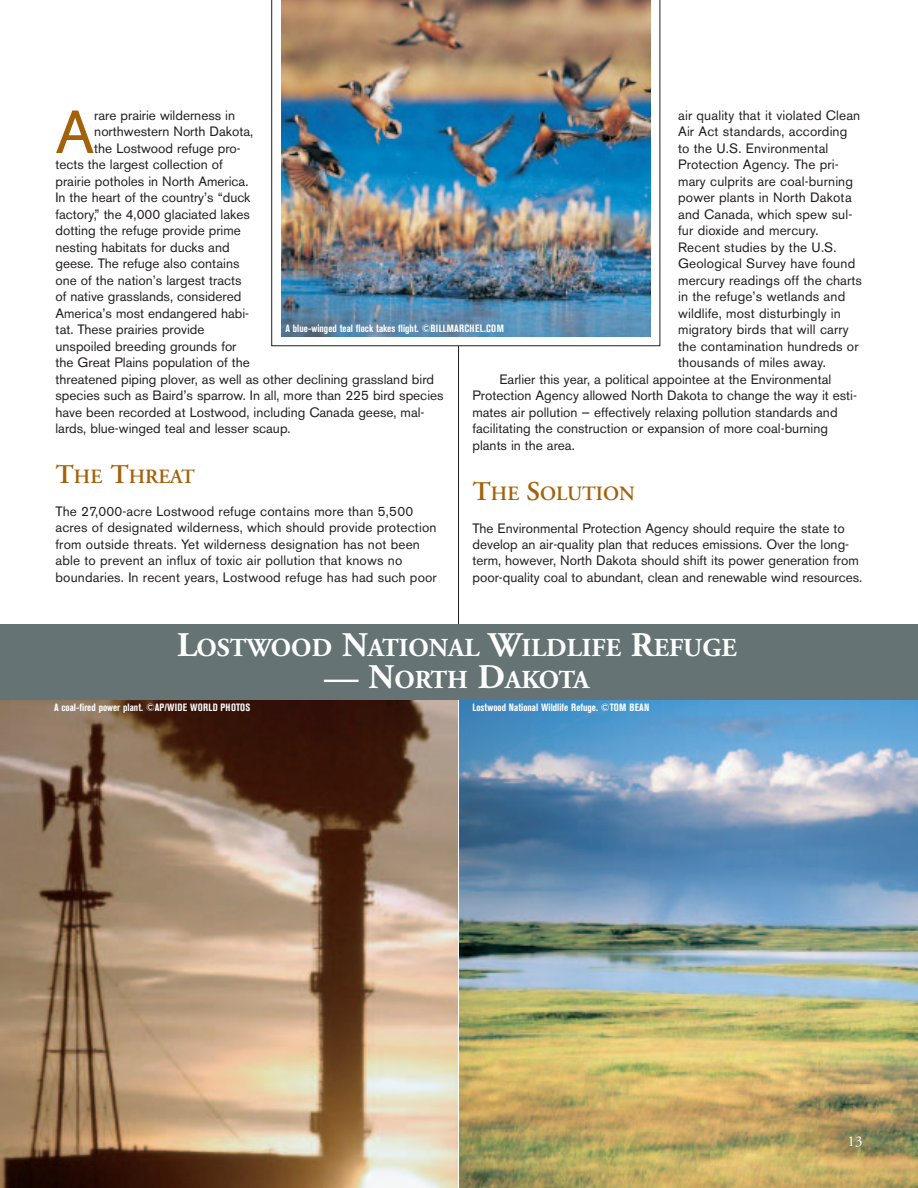
<style>
.page{position:relative;width:918px;height:1188px;background:#fff}
.page>*{position:absolute;margin:0;border:0;box-sizing:border-box;transform-origin:0 0}
.t1{font:60.15px "Akzidenz Grotesk BE";color:#a36109}
.t2{font:700 25.8px "Adobe Garamond";color:#fff}
.t3{font:700 25.8px "Adobe Garamond";letter-spacing:-.03em;color:#fff}
.t4{font:600 20.25px "Adobe Garamond";color:#a36109}
.t5{font:15px "Adobe Garamond";color:#fff}
.t6{font:13.5px/16.5px "Akzidenz Grotesk BE";color:#231f20}
.t7{font:700 condensed 10.5px "Akzidenz Grotesk BE";color:#fff}
.s1{font-size:27px}
.s2{font-size:34.5px}
</style>
<div class="page">
<img style="left:0;top:700px;width:458px;height:488px">
<img style="left:459px;top:700px;width:459px;height:488px">
<hr style="left:458px;top:341px;width:1px;height:288px;background:#231f20">
<div style="left:0;top:624px;width:918px;height:76px;background:#657374"></div>
<svg style="left:271px;top:0;width:389px;height:346px"></svg>
<img style="left:281px;top:0;width:370px;height:337px">
<p class="t6" style="left:678px;top:108px;width:184px">air quality that it violated Clean</p>
<p class="t6" style="left:678px;top:125px;width:171px">Air Act standards, according</p>
<p class="t6" style="left:678px;top:141px;width:152px">to the U.S. Environmental</p>
<p class="t6" style="left:678px;top:158px;width:162px">Protection Agency. The pri-</p>
<p class="t6" style="left:678px;top:174px;width:176px">mary culprits are coal-burning</p>
<p class="t6" style="left:678px;top:191px;width:175px">power plants in North Dakota</p>
<p class="t6" style="left:678px;top:207px;width:176px">and Canada, which spew sul-</p>
<p class="t6" style="left:678px;top:224px;width:142px">fur dioxide and mercury.</p>
<p class="t6" style="left:678px;top:240px;width:160px">Recent studies by the U.S.</p>
<p class="t6" style="left:678px;top:257px;width:179px">Geological Survey have found</p>
<p class="t6" style="left:678px;top:273px;width:185px">mercury readings off the charts</p>
<p class="t6" style="left:678px;top:290px;width:169px">in the refuge’s wetlands and</p>
<p class="t6" style="left:678px;top:306px;width:164px">wildlife, most disturbingly in</p>
<p class="t6" style="left:678px;top:323px;width:172px">migratory birds that will carry</p>
<p class="t6" style="left:678px;top:339px;width:182px">the contamination hundreds or</p>
<p class="t6" style="left:678px;top:356px;width:149px">thousands of miles away.</p>
<p class="t6" style="left:500px;top:372px;width:333px">Earlier this year, a political appointee at the Environmental</p>
<p class="t6" style="left:473px;top:389px;width:386px">Protection Agency allowed North Dakota to change the way it esti-</p>
<p class="t6" style="left:473px;top:405px;width:367px">mates air pollution — effectively relaxing pollution standards and</p>
<p class="t6" style="left:473px;top:422px;width:357px">facilitating the construction or expansion of more coal-burning</p>
<p class="t6" style="left:473px;top:438px;width:104px">plants in the area.</p>
<h3 class="t4" style="left:472px;top:485px;width:164px"><span class="s1">T</span>HE <span class="s1">S</span>OLUTION</h3>
<p class="t6" style="left:472px;top:521px;width:391px">The Environmental Protection Agency should require the state to develop an air-quality plan that reduces emissions. Over the long&shy;term, however, North Dakota should shift its power generation from poor-quality coal to abundant, clean and renewable wind resources.</p>
<h1 class="t1" style="left:56px;top:110px;width:40px">A</h1>
<p class="t6" style="left:94px;top:108px;width:142px">rare prairie wilderness in</p>
<p class="t6" style="left:94px;top:125px;width:161px">northwestern North Dakota,</p>
<p class="t6" style="left:94px;top:141px;width:148px">the Lostwood refuge pro-</p>
<p class="t6" style="left:56px;top:158px;width:169px">tects the largest collection of</p>
<p class="t6" style="left:56px;top:174px;width:194px">prairie potholes in North America.</p>
<p class="t6" style="left:56px;top:191px;width:196px">In the heart of the country’s “duck</p>
<p class="t6" style="left:56px;top:207px;width:196px">factory,” the 4,000 glaciated lakes</p>
<p class="t6" style="left:56px;top:224px;width:187px">dotting the refuge provide prime</p>
<p class="t6" style="left:56px;top:240px;width:176px">nesting habitats for ducks and</p>
<p class="t6" style="left:56px;top:257px;width:186px">geese. The refuge also contains</p>
<p class="t6" style="left:56px;top:273px;width:188px">one of the nation’s largest tracts</p>
<p class="t6" style="left:56px;top:290px;width:187px">of native grasslands, considered</p>
<p class="t6" style="left:56px;top:306px;width:195px">America’s most endangered habi-</p>
<p class="t6" style="left:56px;top:323px;width:151px">tat. These prairies provide</p>
<p class="t6" style="left:56px;top:339px;width:183px">unspoiled breeding grounds for</p>
<p class="t6" style="left:56px;top:356px;width:196px">the Great Plains population of the</p>
<p class="t6" style="left:56px;top:372px;width:380px">threatened piping plover, as well as other declining grassland bird</p>
<p class="t6" style="left:56px;top:389px;width:390px">species such as Baird’s sparrow. In all, more than 225 bird species</p>
<p class="t6" style="left:56px;top:405px;width:371px">have been recorded at Lostwood, including Canada geese, mal-</p>
<p class="t6" style="left:56px;top:422px;width:237px">lards, blue-winged teal and lesser scaup.</p>
<h3 class="t4" style="left:56px;top:468px;width:141px"><span class="s1">T</span>HE <span class="s1">T</span>HREAT</h3>
<p class="t6" style="left:56px;top:504px;width:383px">The 27,000-acre Lostwood refuge contains more than 5,500 acres of designated wilderness, which should provide protection from outside threats. Yet wilderness designation has not been able to prevent an influx of toxic air pollution that knows no boundaries. In recent years, Lostwood refuge has had such poor</p>
<p class="t7" style="left:285px;top:324px;width:220px">A blue-winged teal flock takes flight. ©BILLMARCHEL.COM</p>
<h2 class="t2" style="left:177px;top:638px;width:561px"><span class="s2">L</span>OSTWOOD <span class="s2">N</span>ATIONAL <span class="s2">W</span>ILDLIFE <span class="s2">R</span>EFUGE</h2>
<h2 class="t3" style="left:324px;top:669px;width:267px"><span class="s2">— N</span>ORTH <span class="s2">D</span>AKOTA</h2>
<p class="t7" style="left:54px;top:703px;width:198px">A coal-fired power plant. ©AP/WIDE WORLD PHOTOS</p>
<p class="t7" style="left:472px;top:703px;width:178px">Lostwood National Wildlife Refuge. ©TOM BEAN</p>
<p class="t5" style="left:848px;top:1136px;width:16px">13</p>
</div>
